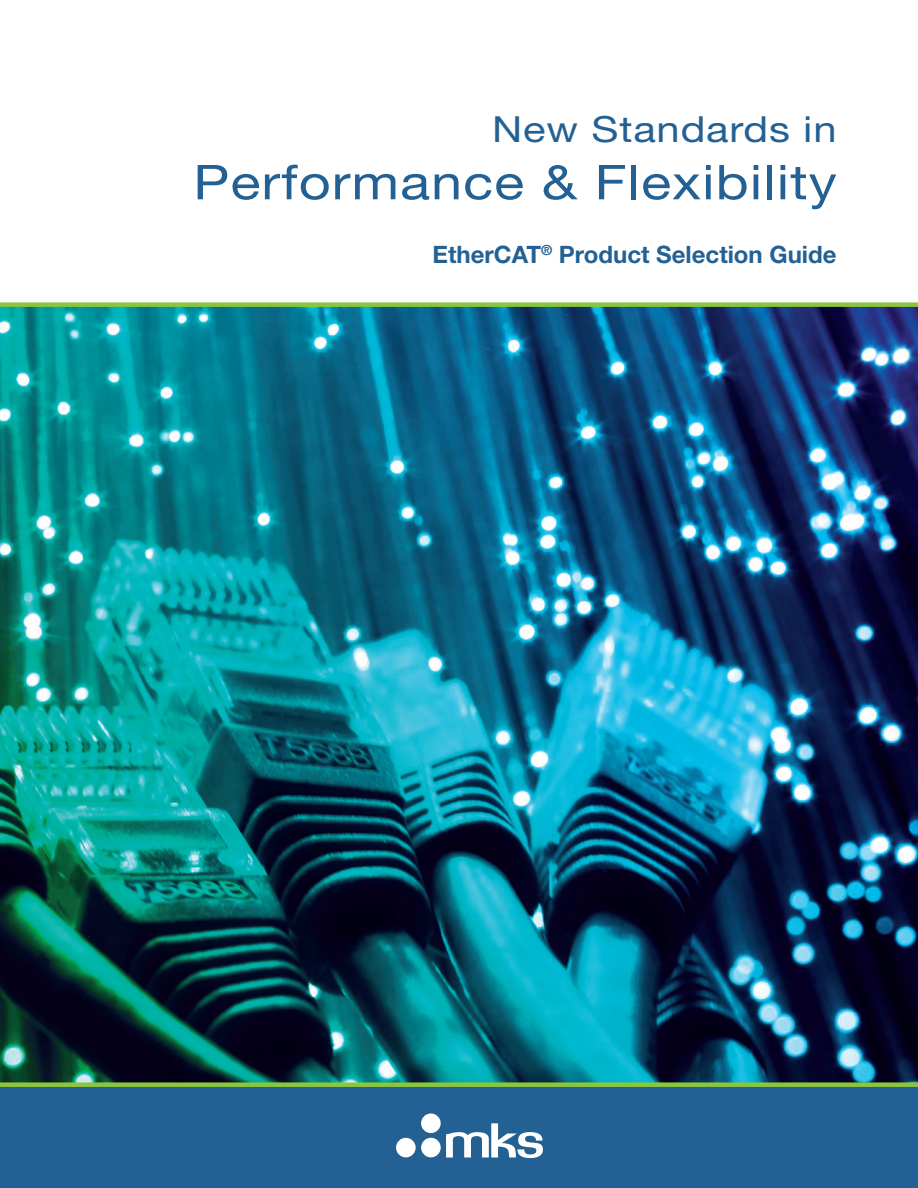
<style>
.page{position:relative;width:918px;height:1188px;background:#fff}
.page>*{position:absolute;margin:0;border:0;box-sizing:border-box;transform-origin:0 0}
.t1{font:48px "Helvetica Neue";letter-spacing:.02em;color:#236194;scale:1.16 1}
.t2{font:36px "Helvetica Neue";letter-spacing:.02em;color:#236194;scale:1.16 1}
.t3{font:700 24px "Helvetica Neue";color:#236194}
</style>
<div class="page">
<img style="left:0;top:307px;width:918px;height:775px">
<div style="left:0;top:1087px;width:918px;height:101px;background:#236194"></div>
<div style="left:0;top:1082px;width:918px;height:5px;background:#8bc63e"></div>
<div style="left:421px;top:1113px;width:20px;height:20px;background:#fff;border-radius:50%"></div>
<div style="left:421px;top:1138px;width:20px;height:19px;background:#fff;border-radius:50%"></div>
<div style="left:396px;top:1138px;width:20px;height:19px;background:#fff;border-radius:50%"></div>
<svg style="left:446px;top:1123px;width:97px;height:35px"></svg>
<div style="left:0;top:302px;width:918px;height:5px;background:#8bc63e"></div>
<h2 class="t2" style="left:492px;top:107px;width:298px">New Standards in</h2>
<h1 class="t1" style="left:193px;top:154px;width:556px">Performance &amp; Flexibility</h1>
<p class="t3" style="left:433px;top:240px;width:406px">EtherCAT<sup>®</sup> Product Selection Guide</p>
</div>
